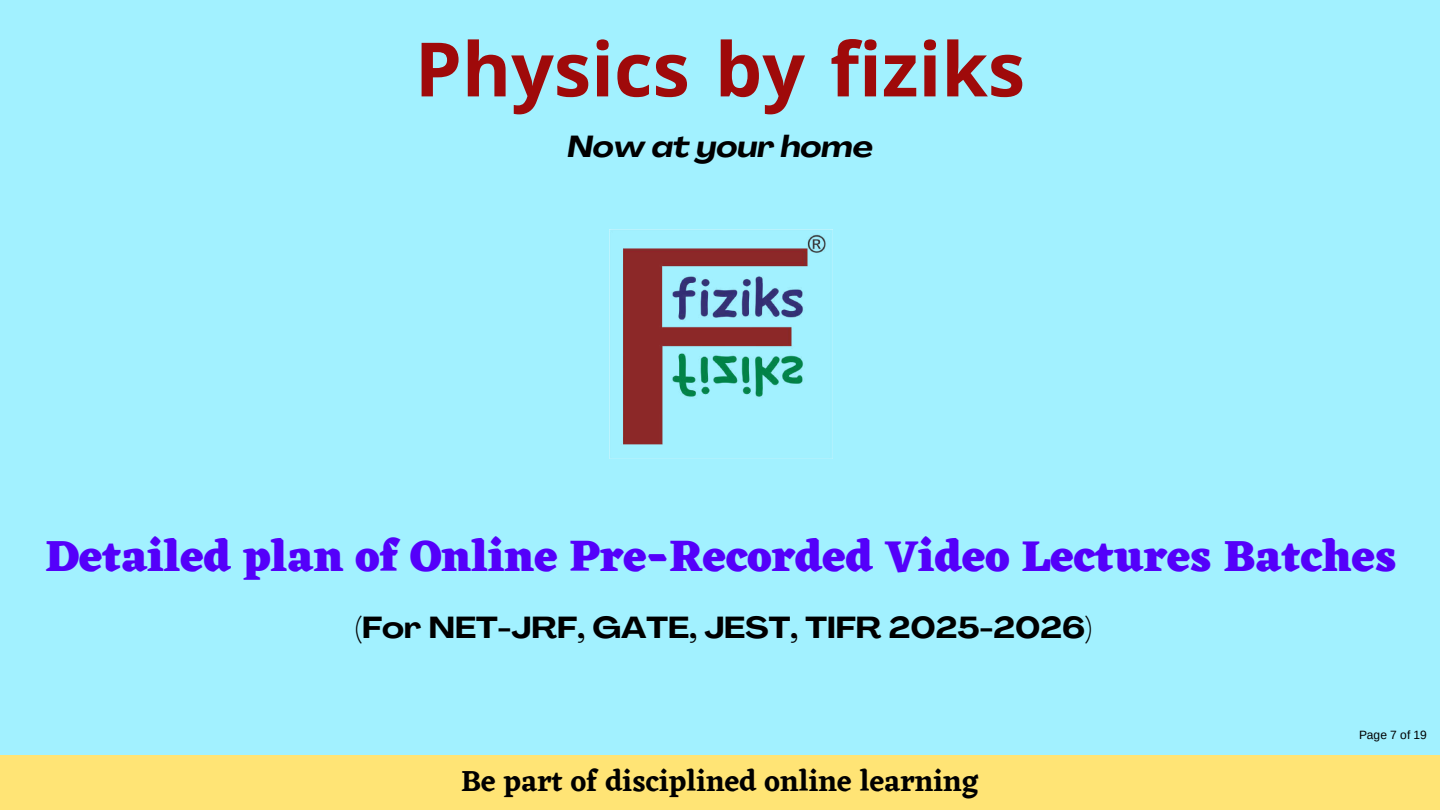
<style>
.page{position:relative;width:1440px;height:810px;background:#a2f1ff}
.page>*{position:absolute;margin:0;border:0;box-sizing:border-box;transform-origin:0 0}
.t1{font:700 75px "Noto Sans";color:#9f0a0a}
.t2{font:800 45px "Eczar";color:#5400fa}
.t3{font:700 expanded 30px "Agrandir";color:#000}
.t4{font:600 30px "Eczar";color:#000}
.t5{font:italic 700 expanded 30px "Agrandir";color:#000}
.t6{font:12px "Arimo";color:#000}
</style>
<div class="page">
<img style="left:609px;top:230px;width:223px;height:229px">
<div style="left:0;top:756px;width:1440px;height:54px;background:#ffe475"></div>
<h1 class="t1" style="left:415px;top:16px;width:612px">Physics by fiziks</h1>
<p class="t5" style="left:568px;top:134px;width:307px">Now at your home</p>
<p class="t2" style="left:45px;top:529px;width:1353px">Detailed plan of Online Pre-Recorded Video Lectures Batches</p>
<p class="t3" style="left:355px;top:616px;width:738px">(For NET-JRF, GATE, JEST, TIFR 2025-2026)</p>
<p class="t4" style="left:461px;top:763px;width:519px">Be part of disciplined online learning</p>
<p class="t6" style="left:1359px;top:728px;width:69px">Page 7 of 19</p>
</div>
